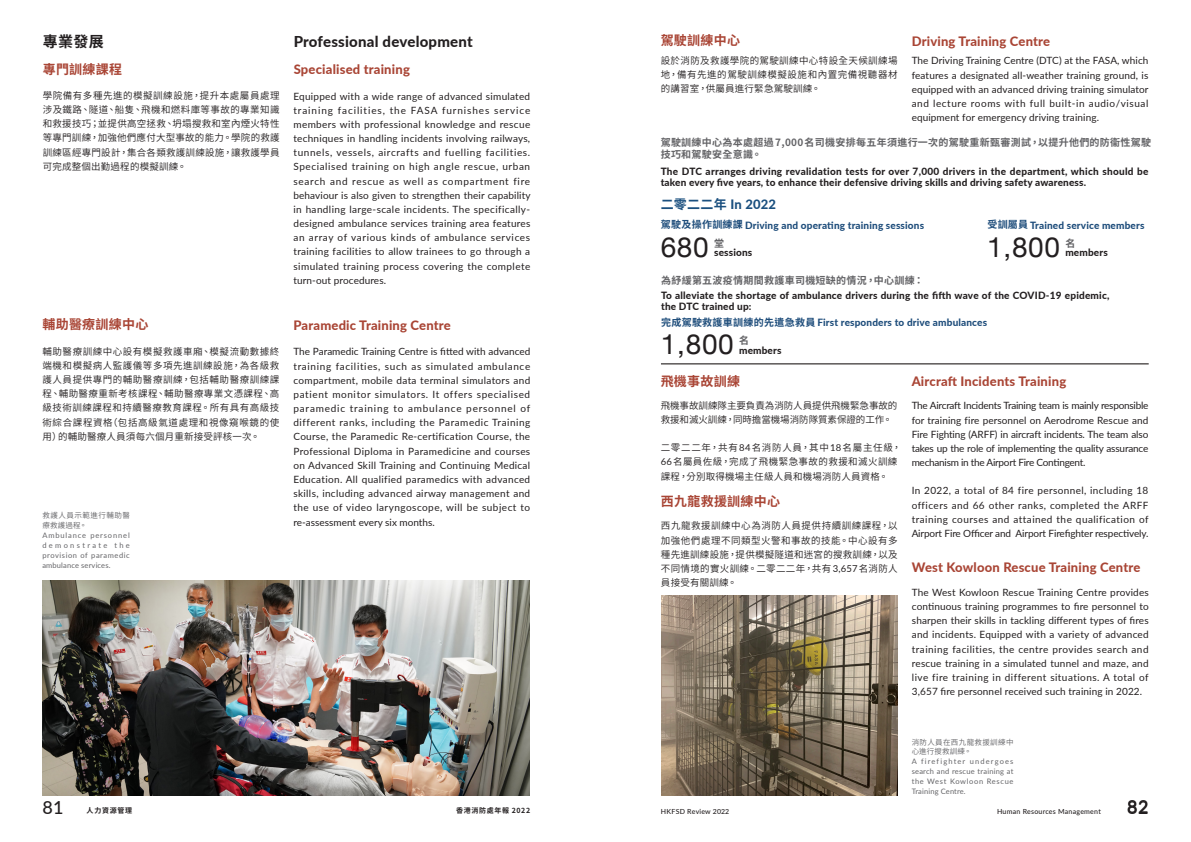
<style>
.page{position:relative;width:1191px;height:842px;background:#fff}
.page>*{position:absolute;margin:0;border:0;box-sizing:border-box;transform-origin:0 0}
.number_L{font:28px "Helvetica Neue";letter-spacing:.025em;color:#231f20}
.t1{font:500 18px "Lato";color:#231f20}
.eng_subhead{font:800 15px "Lato";letter-spacing:.015em;color:#231f20}
.chi_subhead{font:700 15px "Source Han Sans TW";color:#231f20}
.eng_subhead-2{font:800 13px "Lato";letter-spacing:.015em;color:#a94535}
.chi_subhead-2{font:700 13px "Source Han Sans TW";letter-spacing:.02em;color:#a94535}
.chi_subhead-3{font:800 13px "Lato";letter-spacing:.015em;color:#1b507f}
.eng_body{font:10px/14.2px "Lato";letter-spacing:.01em;color:#231f20;text-align:justify}
.eng_subhead-3{font:800 10px/11px "Lato";letter-spacing:.015em;color:#231f20}
.chi_sans{font:800 10px "Lato";letter-spacing:.015em;color:#1e4d7b}
.chi_sans-2{font:700 10px/12px "Source Han Sans TW";letter-spacing:.03em;color:#636366}
.chi_body{font:9.5px/14.2px "Source Han Sans TW";letter-spacing:.025em;color:#231f20;text-align:justify}
.chi_body-2{font:9.5px/14.2px "Source Han Sans TW";letter-spacing:.045em;color:#231f20}
.chi_body-3{font:9.5px/14.2px "Source Han Sans TW";letter-spacing:-.005em;color:#231f20}
.t2{font:7.5px/9.9px "Lato";letter-spacing:.04em;color:#636366;text-align:justify}
.t3{font:7.5px/9.9px "Source Han Sans TW";letter-spacing:.05em;color:#636366}
.t4{font:500 7px "Lato";letter-spacing:.035em;color:#231f20}
.t5{font:700 7px "Source Han Sans TW";letter-spacing:.1em;color:#231f20}
.s1{font-family:"Source Han Sans TW";font-weight:700}
.s2{font-family:"Lato"}
</style>
<div class="page">
<img style="left:42px;top:580px;width:487px;height:215px">
<img style="left:661px;top:596px;width:236px;height:199px">
<hr style="left:661px;top:363px;width:487px;height:1px;background:#080302">
<p class="chi_subhead" style="left:43px;top:33px;width:62px">專業發展</p>
<p class="eng_subhead" style="left:294px;top:31px;width:181px">Professional development</p>
<p class="chi_subhead-2" style="left:43px;top:62px;width:81px">專門訓練課程</p>
<p class="eng_subhead-2" style="left:294px;top:60px;width:118px">Specialised training</p>
<p class="chi_body" style="left:43px;top:88px;width:238px">學院備有多種先進的模擬訓練設施，提升本處屬員處理涉及鐵路、隧道、船隻、飛機和燃料庫等事故的專業知識和救援技巧；並提供高空拯救、坍塌搜救和室內煙火特性等專門訓練，加強他們應付大型事故的能力。學院的救護訓練區經專門設計，集合各類救護訓練設施，讓救護學員可完成整個出勤過程的模擬訓練。</p>
<p class="eng_body" style="left:293px;top:88px;width:238px">Equipped with a wide range of advanced simulated training facilities, the FASA furnishes service members with professional knowledge and rescue techniques in handling incidents involving railways, tunnels, vessels, aircrafts and fuelling facilities.<br>Specialised training on high angle rescue, urban search and rescue as well as compartment fire behaviour is also given to strengthen their capability in handling large-scale incidents. The specifically&shy;designed ambulance services training area features an array of various kinds of ambulance services training facilities to allow trainees to go through a simulated training process covering the complete turn-out procedures.</p>
<p class="chi_subhead-2" style="left:43px;top:317px;width:107px">輔助醫療訓練中心</p>
<p class="eng_subhead-2" style="left:293px;top:315px;width:159px">Paramedic Training Centre</p>
<p class="chi_body" style="left:43px;top:344px;width:238px">輔助醫療訓練中心設有模擬救護車廂、模擬流動數據終端機和模擬病人監護儀等多項先進訓練設施，為各級救護人員提供專門的輔助醫療訓練，包括輔助醫療訓練課程、輔助醫療重新考核課程、輔助醫療專業文憑課程、高級技術訓練課程和持續醫療教育課程。所有具有高級技術綜合課程資格（包括高級氣道處理和視像窺喉鏡的使用）的輔助醫療人員須每六個月重新接受評核一次。</p>
<p class="eng_body" style="left:293px;top:344px;width:238px">The Paramedic Training Centre is fitted with advanced training facilities, such as simulated ambulance compartment, mobile data terminal simulators and patient monitor simulators. It offers specialised paramedic training to ambulance personnel of different ranks, including the Paramedic Training Course, the Paramedic Re-certification Course, the Professional Diploma in Paramedicine and courses on Advanced Skill Training and Continuing Medical Education. All qualified paramedics with advanced skills, including advanced airway management and the use of video laryngoscope, will be subject to re-assessment every six months.</p>
<p class="t3" style="left:42px;top:511px;width:89px">救護人員示範進行輔助醫療救護過程。</p>
<p class="t2" style="left:42px;top:530px;width:89px">Ambulance personnel demonstrate the provision of paramedic ambulance services.</p>
<p class="chi_subhead-2" style="left:660px;top:33px;width:81px">駕駛訓練中心</p>
<p class="eng_subhead-2" style="left:911px;top:31px;width:140px">Driving Training Centre</p>
<p class="chi_body" style="left:660px;top:53px;width:238px">設於消防及救護學院的駕駛訓練中心特設全天候訓練場地，備有先進的駕駛訓練模擬設施和內置完備視聽器材的講習室，供屬員進行緊急駕駛訓練。</p>
<p class="eng_body" style="left:911px;top:53px;width:238px">The Driving Training Centre (DTC) at the FASA, which features a designated all-weather training ground, is equipped with an advanced driving training simulator and lecture rooms with full built-in audio/visual equipment for emergency driving training.</p>
<p class="chi_sans-2" style="left:660px;top:137px;width:492px">駕駛訓練中心為本處超過 7,000名司機安排每五年須進行一次的駕駛重新甄審測試，以提升他們的防衞性駕駛技巧和駕駛安全意識。</p>
<p class="eng_subhead-3" style="left:660px;top:165px;width:489px">The DTC arranges driving revalidation tests for over 7,000 drivers in the department, which should be taken every five years, to enhance their defensive driving skills and driving safety awareness.</p>
<p class="chi_subhead-3" style="left:660px;top:195px;width:117px"><span class="s1">二零二二年</span> In 2022</p>
<p class="chi_sans" style="left:661px;top:217px;width:265px"><span class="s1">駕駛及操作訓練課</span> Driving and operating training sessions</p>
<p class="number_L" style="left:660px;top:226px;width:50px">680</p>
<p class="chi_sans-2" style="left:714px;top:237px;width:11px">堂</p>
<p class="eng_subhead-3" style="left:714px;top:247px;width:40px">sessions</p>
<p class="chi_sans-2" style="left:661px;top:275px;width:264px">為紓緩第五波疫情期間救護車司機短缺的情況，中心訓練：</p>
<p class="chi_sans" style="left:987px;top:217px;width:159px"><span class="s1">受訓屬員</span> Trained service members</p>
<p class="number_L" style="left:987px;top:226px;width:74px">1,800</p>
<p class="chi_sans-2" style="left:1065px;top:237px;width:11px">名</p>
<p class="eng_subhead-3" style="left:1065px;top:247px;width:44px">members</p>
<p class="eng_subhead-3" style="left:661px;top:290px;width:450px">To alleviate the shortage of ambulance drivers during the fifth wave of the COVID-19 epidemic, the DTC trained up:</p>
<p class="chi_sans" style="left:661px;top:315px;width:327px"><span class="s1">完成駕駛救護車訓練的先遣急救員</span> First responders to drive ambulances</p>
<p class="number_L" style="left:661px;top:324px;width:74px">1,800</p>
<p class="chi_sans-2" style="left:739px;top:335px;width:11px">名</p>
<p class="eng_subhead-3" style="left:739px;top:344px;width:44px">members</p>
<p class="chi_subhead-2" style="left:660px;top:373px;width:81px">飛機事故訓練</p>
<p class="eng_subhead-2" style="left:911px;top:371px;width:156px">Aircraft Incidents Training</p>
<p class="chi_body-3" style="left:660px;top:398px;width:238px">飛機事故訓練隊主要負責為消防人員提供飛機緊急事故的救援和滅火訓練，同時擔當機場消防隊質素保證的工作。</p>
<p class="chi_body-2" style="left:660px;top:441px;width:242px">二零二二年，共有<span class="s2">84</span>名消防人員，其中<span class="s2">18</span>名屬主任級，<br><span class="s2">66</span>名屬員佐級，完成了飛機緊急事故的救援和滅火訓練課程，分別取得機場主任級人員和機場消防人員資格。</p>
<p class="eng_body" style="left:911px;top:398px;width:238px">The Aircraft Incidents Training team is mainly responsible for training fire personnel on Aerodrome Rescue and Fire Fighting (ARFF) in aircraft incidents. The team also takes up the role of implementing the quality assurance mechanism in the Airport Fire Contingent.</p>
<p class="eng_body" style="left:911px;top:483px;width:238px">In 2022, a total of 84 fire personnel, including 18 officers and 66 other ranks, completed the ARFF training courses and attained the qualification of Airport Fire Officer and Airport Firefighter respectively.</p>
<p class="chi_subhead-2" style="left:661px;top:494px;width:121px">西九龍救援訓練中心</p>
<p class="chi_body" style="left:661px;top:519px;width:238px">西九龍救援訓練中心為消防人員提供持續訓練課程，以加強他們處理不同類型火警和事故的技能。中心設有多種先進訓練設施，提供模擬隧道和迷宮的搜救訓練，以及不同情境的實火訓練。二零二二年，共有<span class="s2">3,657</span>名消防人員接受有關訓練。</p>
<p class="eng_subhead-2" style="left:912px;top:558px;width:230px">West Kowloon Rescue Training Centre</p>
<p class="eng_body" style="left:912px;top:585px;width:238px">The West Kowloon Rescue Training Centre provides continuous training programmes to fire personnel to sharpen their skills in tackling different types of fires and incidents. Equipped with a variety of advanced training facilities, the centre provides search and rescue training in a simulated tunnel and maze, and live fire training in different situations. A total of 3,657 fire personnel received such training in 2022.</p>
<p class="t3" style="left:911px;top:737px;width:103px">消防人員在西九龍救援訓練中心進行搜救訓練。</p>
<p class="t2" style="left:911px;top:756px;width:103px">A firefighter undergoes search and rescue training at the West Kowloon Rescue Training Centre.</p>
<h2 class="t1" style="left:43px;top:794px;width:23px">81</h2>
<p class="t5" style="left:87px;top:806px;width:47px">人力資源管理</p>
<p class="t5" style="left:456px;top:806px;width:76px">香港消防處年報 2022</p>
<p class="t4" style="left:660px;top:806px;width:70px">HKFSD Review 2022</p>
<p class="t4" style="left:997px;top:806px;width:105px">Human Resources Management</p>
<h2 class="t1" style="left:1127px;top:794px;width:23px">82</h2>
</div>
